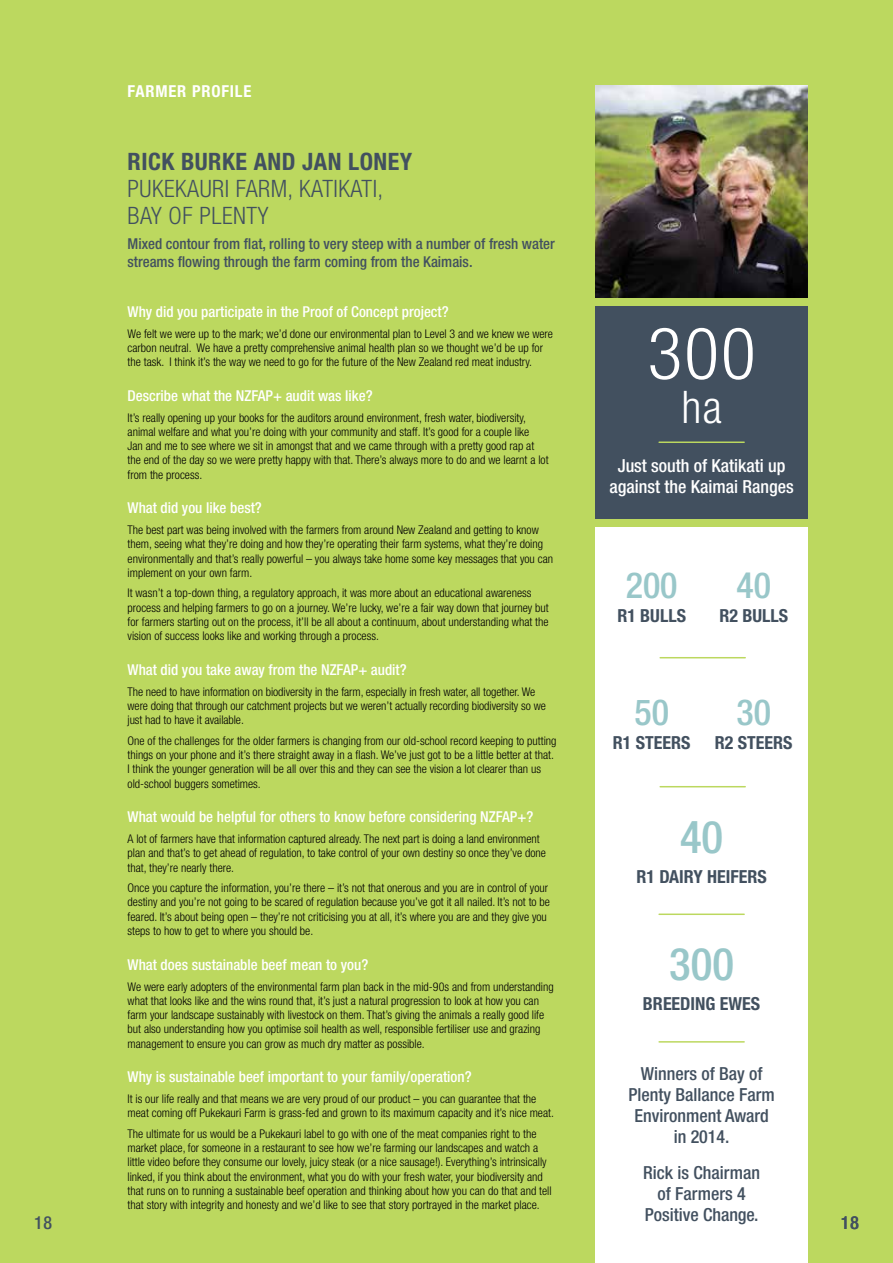
<style>
.page{position:relative;width:893px;height:1263px;background:#bcd85f}
.page>*{position:absolute;margin:0;border:0;box-sizing:border-box;transform-origin:0 0}
.t1{font:300 condensed 72px "Helvetica Neue LT Std";color:#fff}
.t2{font:500 condensed 45px "Helvetica Neue LT Std";color:#99c7c9}
.t3{font:300 condensed 45px "Helvetica Neue LT Std";color:#fff}
.t4{font:500 condensed 36px "Helvetica Neue LT Std";color:#99c7c9}
.t5{font:300 condensed 24px/27px "Helvetica Neue LT Std";letter-spacing:.02em;color:#42505f}
.t6{font:700 condensed 24px "Helvetica Neue LT Std";letter-spacing:.02em;color:#42505f}
.t7{font:700 condensed 21px/24px "Helvetica Neue LT Std";color:#42505f;text-align:center}
.t8{font:500 condensed 18px/21px "Helvetica Neue LT Std";color:#42505f;text-align:center}
.t9{font:700 condensed 18px "Helvetica Neue LT Std";color:#42505f}
.t10{font:500 condensed 18px/21px "Helvetica Neue LT Std";color:#fff;text-align:center}
.t11{font:700 condensed 16.5px "Helvetica Neue LT Std";letter-spacing:.05em;color:#fff}
.t12{font:500 condensed 15px "Helvetica Neue LT Std";color:#fff}
.t13{font:500 condensed 15px/18px "Helvetica Neue LT Std";color:#42505f}
.t14{font:300 condensed 12px/14.2px "Helvetica Neue LT Std";color:#000}
</style>
<div class="page">
<div style="left:595px;top:306px;width:213px;height:213px;background:#42505f"></div>
<hr style="left:659px;top:441px;width:85px;height:2px;background:#bcd85f">
<img style="left:595px;top:85px;width:213px;height:213px">
<div style="left:595px;top:527px;width:213px;height:736px;background:#fff"></div>
<hr style="left:659px;top:913px;width:85px;height:2px;background:#bcd85f">
<hr style="left:659px;top:1041px;width:85px;height:1px;background:#bcd85f">
<hr style="left:660px;top:657px;width:85px;height:1px;background:#bcd85f">
<hr style="left:660px;top:786px;width:85px;height:1px;background:#bcd85f">
<h3 class="t11" style="left:128px;top:81px;width:125px">FARMER PROFILE</h3>
<h3 class="t6" style="left:128px;top:147px;width:286px">RICK BURKE AND JAN LONEY</h3>
<h3 class="t5" style="left:128px;top:175px;width:257px">PUKEKAURI FARM, KATIKATI,<br>BAY OF PLENTY</h3>
<p class="t13" style="left:128px;top:234px;width:429px">Mixed contour from flat, rolling to very steep with a number of fresh water streams flowing through the farm coming from the Kaimais.</p>
<p class="t12" style="left:128px;top:303px;width:323px">Why did you participate in the Proof of Concept project?</p>
<p class="t14" style="left:128px;top:326px;width:427px">We felt we were up to the mark; we’d done our environmental plan to Level 3 and we knew we were carbon neutral. We have a pretty comprehensive animal health plan so we thought we’d be up for the task. I think it’s the way we need to go for the future of the New Zealand red meat industry.</p>
<p class="t12" style="left:128px;top:387px;width:247px">Describe what the NZFAP+ audit was like?</p>
<p class="t14" style="left:128px;top:410px;width:423px">It’s really opening up your books for the auditors around environment, fresh water, biodiversity, animal welfare and what you’re doing with your community and staff. It’s good for a couple like<br>Jan and me to see where we sit in amongst that and we came through with a pretty good rap at the end of the day so we were pretty happy with that. There’s always more to do and we learnt a lot from the process.</p>
<p class="t12" style="left:128px;top:499px;width:136px">What did you like best?</p>
<p class="t14" style="left:128px;top:523px;width:427px">The best part was being involved with the farmers from around New Zealand and getting to know them, seeing what they’re doing and how they’re operating their farm systems, what they’re doing environmentally and that’s really powerful – you always take home some key messages that you can implement on your own farm.</p>
<p class="t14" style="left:128px;top:586px;width:423px">It wasn’t a top-down thing, a regulatory approach, it was more about an educational awareness process and helping farmers to go on a journey. We’re lucky, we’re a fair way down that journey but for farmers starting out on the process, it’ll be all about a continuum, about understanding what the vision of success looks like and working through a process.</p>
<p class="t12" style="left:128px;top:661px;width:281px">What did you take away from the NZFAP+ audit?</p>
<p class="t14" style="left:128px;top:684px;width:420px">The need to have information on biodiversity in the farm, especially in fresh water, all together. We were doing that through our catchment projects but we weren’t actually recording biodiversity so we just had to have it available.</p>
<p class="t14" style="left:128px;top:733px;width:431px">One of the challenges for the older farmers is changing from our old-school record keeping to putting things on your phone and it’s there straight away in a flash. We’ve just got to be a little better at that.<br>I think the younger generation will be all over this and they can see the vision a lot clearer than us old-school buggers sometimes.</p>
<p class="t12" style="left:128px;top:808px;width:407px">What would be helpful for others to know before considering NZFAP+?</p>
<p class="t14" style="left:128px;top:832px;width:420px">A lot of farmers have that information captured already. The next part is doing a land environment plan and that’s to get ahead of regulation, to take control of your own destiny so once they’ve done that, they’re nearly there.</p>
<p class="t14" style="left:128px;top:881px;width:424px">Once you capture the information, you’re there – it’s not that onerous and you are in control of your destiny and you’re not going to be scared of regulation because you’ve got it all nailed. It’s not to be feared. It’s about being open – they’re not criticising you at all, it’s where you are and they give you steps to how to get to where you should be.</p>
<p class="t12" style="left:128px;top:956px;width:242px">What does sustainable beef mean to you?</p>
<p class="t14" style="left:128px;top:979px;width:428px">We were early adopters of the environmental farm plan back in the mid-90s and from understanding what that looks like and the wins round that, it’s just a natural progression to look at how you can farm your landscape sustainably with livestock on them. That’s giving the animals a really good life but also understanding how you optimise soil health as well, responsible fertiliser use and grazing management to ensure you can grow as much dry matter as possible.</p>
<p class="t12" style="left:128px;top:1068px;width:346px">Why is sustainable beef important to your family/operation?</p>
<p class="t14" style="left:128px;top:1091px;width:428px">It is our life really and that means we are very proud of our product – you can guarantee that the meat coming off Pukekauri Farm is grass-fed and grown to its maximum capacity and it’s nice meat.</p>
<p class="t14" style="left:128px;top:1126px;width:426px">The ultimate for us would be a Pukekauri label to go with one of the meat companies right to the market place, for someone in a restaurant to see how we’re farming our landscapes and watch a little video before they consume our lovely, juicy steak (or a nice sausage!). Everything’s intrinsically linked, if you think about the environment, what you do with your fresh water, your biodiversity and that runs on to running a sustainable beef operation and thinking about how you can do that and tell that story with integrity and honesty and we’d like to see that story portrayed in the market place.</p>
<h1 class="t1" style="left:648px;top:312px;width:109px">300</h1>
<h2 class="t3" style="left:681px;top:382px;width:42px">ha</h2>
<h3 class="t10" style="left:609px;top:455px;width:186px">Just south of Katikati up against the Kaimai Ranges</h3>
<h3 class="t4" style="left:626px;top:563px;width:53px">200</h3>
<h3 class="t9" style="left:617px;top:604px;width:70px">R1 BULLS</h3>
<h3 class="t4" style="left:736px;top:563px;width:36px">40</h3>
<h3 class="t9" style="left:719px;top:604px;width:70px">R2 BULLS</h3>
<h3 class="t9" style="left:666px;top:610px;width:72px">MA COWS</h3>
<h3 class="t4" style="left:634px;top:691px;width:36px">50</h3>
<h3 class="t9" style="left:613px;top:732px;width:79px">R1 STEERS</h3>
<h3 class="t4" style="left:736px;top:691px;width:36px">30</h3>
<h3 class="t9" style="left:715px;top:732px;width:79px">R2 STEERS</h3>
<h3 class="t9" style="left:681px;top:738px;width:43px">EWES</h3>
<h2 class="t2" style="left:669px;top:810px;width:66px">450</h2>
<h3 class="t9" style="left:626px;top:865px;width:152px">EWE REPLAC M NTS</h3>
<h2 class="t2" style="left:680px;top:810px;width:45px">40</h2>
<h3 class="t9" style="left:636px;top:865px;width:132px">R1 DAIRY HEIFERS</h3>
<h2 class="t2" style="left:669px;top:938px;width:66px">300</h2>
<h3 class="t9" style="left:643px;top:993px;width:119px">BREEDING EWES</h3>
<h2 class="t2" style="left:669px;top:938px;width:45px">43</h2>
<h3 class="t9" style="left:679px;top:993px;width:47px">BULLS</h3>
<h3 class="t8" style="left:628px;top:1063px;width:148px">Winners of Bay of<br>Plenty Ballance Farm<br>Environment Award in 2014.</h3>
<h3 class="t8" style="left:643px;top:1162px;width:118px">Rick is Chairman of Farmers 4<br>Positive Change.</h3>
<h3 class="t7" style="left:636px;top:1071px;width:134px">Focus on<br>bull beef for the</h3>
<h3 class="t7" style="left:645px;top:1167px;width:114px">prime market</h3>
<h3 class="t8" style="left:34px;top:1212px;width:20px">18</h3>
<h3 class="t8" style="left:841px;top:1212px;width:20px">18</h3>
</div>
